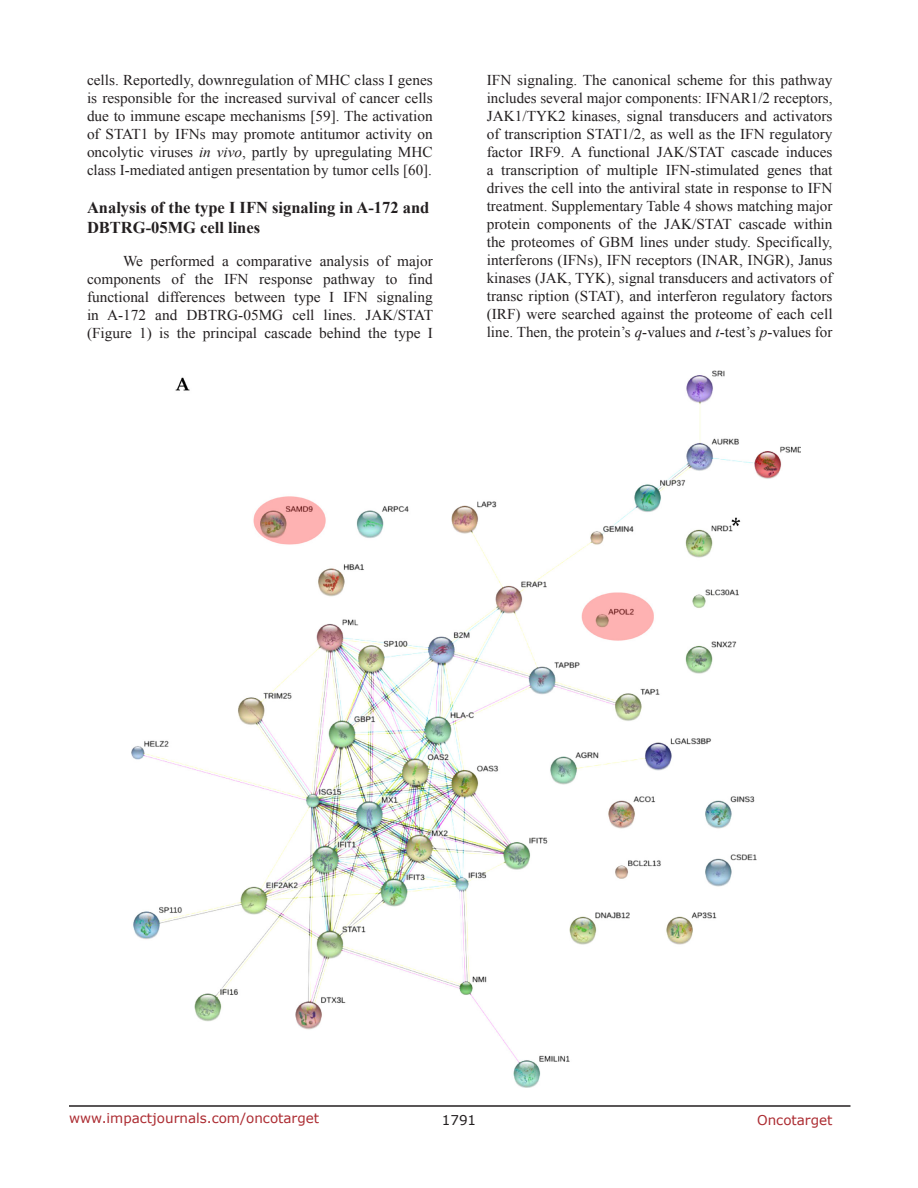
<style>
.page{position:relative;width:918px;height:1188px;background:#fff}
.page>*{position:absolute;margin:0;border:0;box-sizing:border-box;transform-origin:0 0}
.SubHeading_middle{font:700 16.5px/19.8px "Times New Roman";color:#231f20}
.BodyText{font:15px/18px "Times New Roman";color:#231f20;text-align:justify}
.t1{font:13.5px "Verdana";color:#ac2b31}
.t2{font:13.5px "Verdana";color:#231f20}
.s1{font-style:italic}
</style>
<div class="page">
<hr style="left:69px;top:1105px;width:781px;height:2px;background:#231f20">
<img style="left:131px;top:370px;width:669px;height:717px">
<p class="BodyText" style="left:87px;top:71px;width:347px">cells. Reportedly, downregulation of MHC class I genes is responsible for the increased survival of cancer cells due to immune escape mechanisms [59]. The activation of STAT1 by IFNs may promote antitumor activity on oncolytic viruses <span class="s1">in vivo</span>, partly by upregulating MHC class I-mediated antigen presentation by tumor cells [60].</p>
<p class="SubHeading_middle" style="left:87px;top:197px;width:344px">Analysis of the type I IFN signaling in A-172 and<br>DBTRG-05MG cell lines</p>
<p class="BodyText" style="left:87px;top:252px;width:348px;text-indent:36px">We performed a comparative analysis of major components of the IFN response pathway to find functional differences between type I IFN signaling in A-172 and DBTRG-05MG cell lines. JAK/STAT (Figure 1) is the principal cascade behind the type I</p>
<p class="BodyText" style="left:487px;top:71px;width:347px">IFN signaling. The canonical scheme for this pathway includes several major components: IFNAR1/2 receptors, JAK1/TYK2 kinases, signal transducers and activators of transcription STAT1/2, as well as the IFN regulatory factor IRF9. A functional JAK/STAT cascade induces a transcription of multiple IFN-stimulated genes that drives the cell into the antiviral state in response to IFN treatment. Supplementary Table 4 shows matching major protein components of the JAK/STAT cascade within the proteomes of GBM lines under study. Specifically, interferons (IFNs), IFN receptors (INAR, INGR), Janus kinases (JAK, TYK), signal transducers and activators of transc ription (STAT), and interferon regulatory factors (IRF) were searched against the proteome of each cell line. Then, the protein’s <span class="s1">q</span>-values and <span class="s1">t</span>-test’s <span class="s1">p</span>-values for</p>
<p class="t1" style="left:69px;top:1109px;width:252px">www.impactjournals.com/oncotarget</p>
<p class="t2" style="left:442px;top:1111px;width:36px">1791</p>
<p class="t1" style="left:757px;top:1111px;width:77px">Oncotarget</p>
</div>
